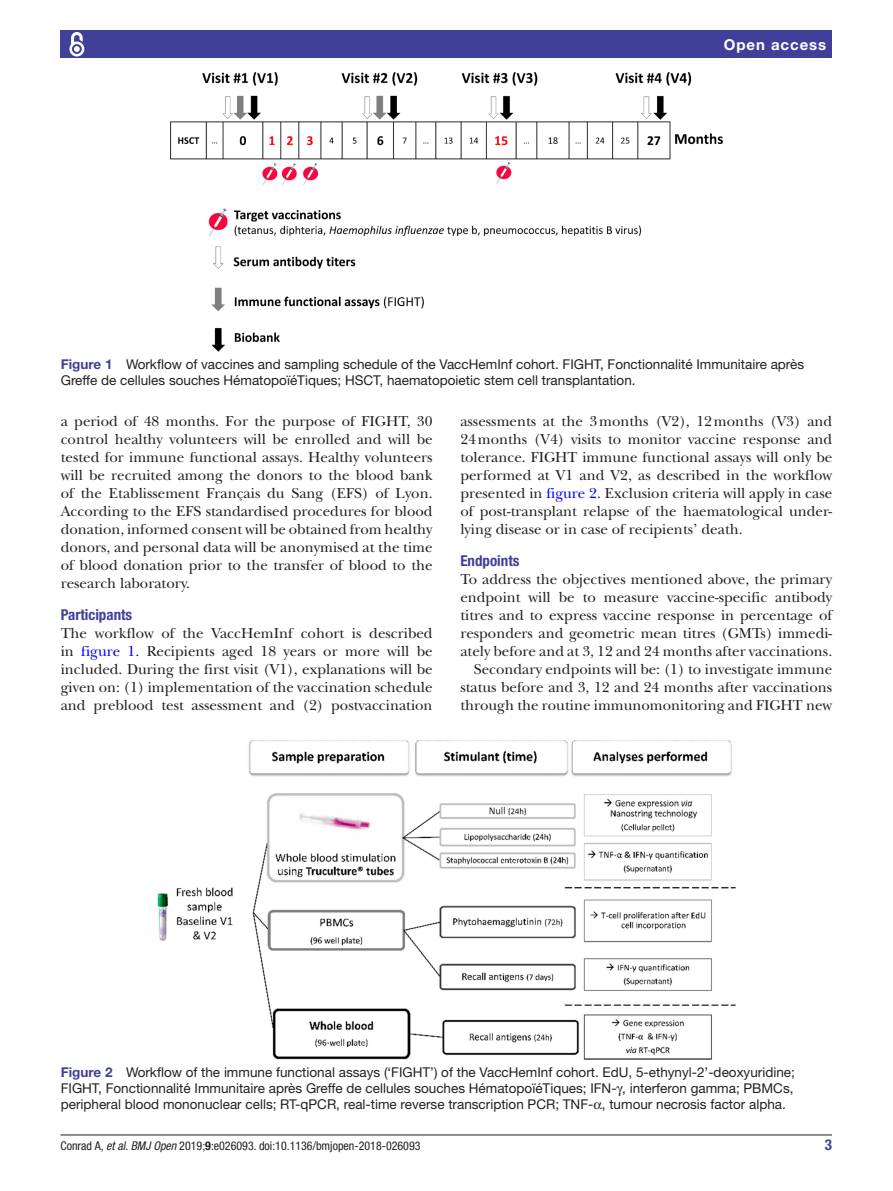
<style>
.page{position:relative;width:893px;height:1191px;background:#fff}
.page>*{position:absolute;margin:0;border:0;box-sizing:border-box;transform-origin:0 0}
.t1{font:15px/18px "New Baskerville";color:#231f20;text-align:justify}
.t2{font:700 condensed 15px "Helvetica Neue LT Std";color:#414099}
.t3{font:700 15px "Helvetica Neue LT Std";letter-spacing:.065em;color:#fff}
.t4{font:13.5px/16.2px "Helvetica Neue LT Std";color:#231f20}
.t5{font:condensed 12px "Helvetica Neue LT Std";color:#231f20}
.s1{font-weight:700;color:#414099}
.s2{color:#00f}
.s3{font-style:italic}
.s4{font-weight:700}
</style>
<div class="page">
<hr style="left:61px;top:1134px;width:771px;height:1px;background:#231f20">
<div style="left:61px;top:31px;width:771px;height:27px;background:#414099"></div>
<svg style="left:69px;top:32px;width:16px;height:25px"></svg>
<img style="left:170px;top:73px;width:553px;height:278px">
<img style="left:157px;top:740px;width:579px;height:319px">
<p class="t3" style="left:724px;top:35px;width:104px">Open access</p>
<p class="t4" style="left:61px;top:356px;width:745px"><span class="s1">Figure 1</span> Workflow of vaccines and sampling schedule of the VaccHemInf cohort. FIGHT, Fonctionnalité Immunitaire après<br>Greffe de cellules souches HématopoïéTiques; HSCT, haematopoietic stem cell transplantation.</p>
<p class="t1" style="left:61px;top:412px;width:373px">a period of 48 months. For the purpose of FIGHT, 30 control healthy volunteers will be enrolled and will be tested for immune functional assays. Healthy volunteers will be recruited among the donors to the blood bank of the Etablissement Français du Sang (EFS) of Lyon.<br>According to the EFS standardised procedures for blood donation, informed consent will be obtained from healthy donors, and personal data will be anonymised at the time of blood donation prior to the transfer of blood to the research laboratory.</p>
<p class="t2" style="left:61px;top:605px;width:73px">Participants</p>
<p class="t1" style="left:61px;top:624px;width:373px">The workflow of the VaccHemInf cohort is described in <span class="s2">figure 1</span>. Recipients aged 18 years or more will be included. During the first visit (V1), explanations will be given on: (1) implementation of the vaccination schedule and preblood test assessment and (2) postvaccination</p>
<p class="t1" style="left:460px;top:412px;width:373px">assessments at the 3months (V2), 12months (V3) and 24months (V4) visits to monitor vaccine response and tolerance. FIGHT immune functional assays will only be performed at V1 and V2, as described in the workflow presented in <span class="s2">figure 2</span>. Exclusion criteria will apply in case of post-transplant relapse of the haematological under&shy;lying disease or in case of recipients’ death.</p>
<p class="t2" style="left:460px;top:551px;width:61px">Endpoints</p>
<p class="t1" style="left:460px;top:570px;width:373px;text-align:right">To address the objectives mentioned above, the primary endpoint will be to measure vaccine-specific antibody titres and to express vaccine response in percentage of responders and geometric mean titres (GMTs) immedi&shy;ately before and at 3, 12 and 24 months after vaccinations.<br>Secondary endpoints will be: (1) to investigate immune status before and 3, 12 and 24 months after vaccinations through the routine immunomonitoring and FIGHT new</p>
<p class="t4" style="left:61px;top:1063px;width:736px;text-align:justify"><span class="s1">Figure 2</span> Workflow of the immune functional assays (‘FIGHT’) of the VaccHemInf cohort. EdU, 5-ethynyl-2’-deoxyuridine; FIGHT, Fonctionnalité Immunitaire après Greffe de cellules souches HématopoïéTiques; IFN- , interferon gamma; PBMCs, peripheral blood mononuclear cells; RT-qPCR, real-time reverse transcription PCR; TNF- , tumour necrosis factor alpha.</p>
<p class="t5" style="left:61px;top:1138px;width:362px">Conrad A, <span class="s3">et al</span>. <span class="s3">BMJ Open</span> 2019;<span class="s4">9</span>:e026093. doi:10.1136/bmjopen-2018-026093</p>
<p class="t2" style="left:825px;top:1135px;width:9px">3</p>
</div>
